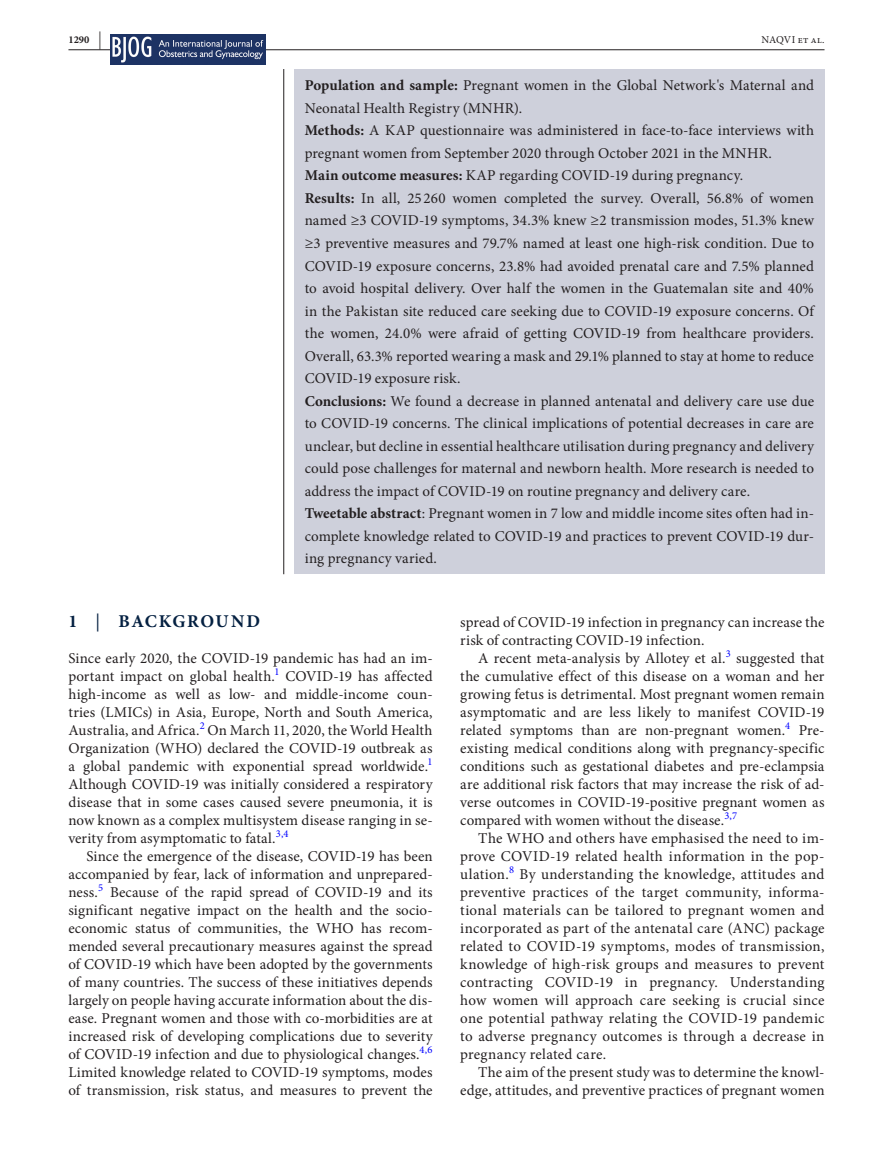
<style>
.page{position:relative;width:893px;height:1174px;background:#fff}
.page>*{position:absolute;margin:0;border:0;box-sizing:border-box;transform-origin:0 0}
.t1{font:700 18px "Minion Pro";letter-spacing:.075em;color:#042041}
.t2{font:15px/18px "Minion Pro";letter-spacing:.005em;color:#231f20;text-align:justify}
.t3{font:10.5px "Minion Pro";color:#00f}
.t4{font:10.5px "Minion Pro";letter-spacing:.01em;color:#231f20}
.t5{font:700 10.5px "Minion Pro";color:#231f20}
.s1{font-size:18px}
.s2{font-weight:700}
.s3{font-weight:400}
</style>
<div class="page">
<hr style="left:68px;top:49px;width:756px;height:1px;background:#231f20">
<img style="left:111px;top:35px;width:155px;height:30px">
<div style="left:294px;top:69px;width:530px;height:504px;background:#ced0db"></div>
<hr style="left:283px;top:69px;width:1px;height:505px;background:#231f20">
<p class="t5" style="left:68px;top:32px;width:34px">1290 <span class="s1">|</span></p>
<p class="t4" style="left:761px;top:32px;width:65px">NAQVI et al.</p>
<p class="t2" style="left:305px;top:74px;width:511px;line-height:22.5px;text-align:left"><span class="s2">Population and sample:</span> Pregnant women in the Global Network's Maternal and Neonatal Health Registry (MNHR).<br><span class="s2">Methods:</span> A KAP questionnaire was administered in face-to-face interviews with pregnant women from September 2020 through October 2021 in the MNHR.<br><span class="s2">Main outcome measures:</span> KAP regarding COVID-19 during pregnancy.<br><span class="s2">Results:</span> In all, 25 260 women completed the survey. Overall, 56.8% of women named ≥3 COVID-19 symptoms, 34.3% knew ≥2 transmission modes, 51.3% knew ≥3 preventive measures and 79.7% named at least one high-risk condition. Due to COVID-19 exposure concerns, 23.8% had avoided prenatal care and 7.5% planned to avoid hospital delivery. Over half the women in the Guatemalan site and 40% in the Pakistan site reduced care seeking due to COVID-19 exposure concerns. Of the women, 24.0% were afraid of getting COVID-19 from healthcare providers.<br>Overall, 63.3% reported wearing a mask and 29.1% planned to stay at home to reduce COVID-19 exposure risk.<br><span class="s2">Conclusions:</span> We found a decrease in planned antenatal and delivery care use due to COVID-19 concerns. The clinical implications of potential decreases in care are unclear, but decline in essential healthcare utilisation during pregnancy and delivery could pose challenges for maternal and newborn health. More research is needed to address the impact of COVID-19 on routine pregnancy and delivery care.<br><span class="s2">Tweetable abstract</span>: Pregnant women in 7 low and middle income sites often had in&shy;complete knowledge related to COVID-19 and practices to prevent COVID-19 dur&shy;ing pregnancy varied.</p>
<p class="t1" style="left:68px;top:609px;width:193px">1 <span class="s3">|</span> BACKGROUND</p>
<p class="t2" style="left:68px;top:649px;width:366px">Since early 2020, the COVID-19 pandemic has had an im&shy;portant impact on global health.</p>
<p class="t3" style="left:274px;top:664px;width:7px">1</p>
<p class="t2" style="left:68px;top:667px;width:366px;text-indent:217px">COVID-19 has affected high-income as well as low- and middle-income coun&shy;tries (LMICs) in Asia, Europe, North and South America, Australia, and Africa.</p>
<p class="t3" style="left:200px;top:718px;width:7px">2</p>
<p class="t2" style="left:68px;top:721px;width:366px;text-indent:139px">On March 11, 2020, the World Health Organization (WHO) declared the COVID-19 outbreak as a global pandemic with exponential spread worldwide.</p>
<p class="t3" style="left:428px;top:754px;width:7px">1</p>
<p class="t2" style="left:68px;top:775px;width:366px">Although COVID-19 was initially considered a respiratory disease that in some cases caused severe pneumonia, it is now known as a complex multisystem disease ranging in se&shy;verity from asymptomatic to fatal.</p>
<p class="t3" style="left:276px;top:826px;width:14px">3,4</p>
<p class="t2" style="left:68px;top:847px;width:366px;text-indent:18px">Since the emergence of the disease, COVID-19 has been accompanied by fear, lack of information and unprepared&shy;ness.</p>
<p class="t3" style="left:98px;top:880px;width:7px">5</p>
<p class="t2" style="left:68px;top:883px;width:366px;text-indent:42px">Because of the rapid spread of COVID-19 and its significant negative impact on the health and the socio&shy;economic status of communities, the WHO has recom&shy;mended several precautionary measures against the spread of COVID-19 which have been adopted by the governments of many countries. The success of these initiatives depends largely on people having accurate information about the dis&shy;ease. Pregnant women and those with co-morbidities are at increased risk of developing complications due to severity of COVID-19 infection and due to physiological changes.<sup>4,6<br></sup>Limited knowledge related to COVID-19 symptoms, modes of transmission, risk status, and measures to prevent the</p>
<p class="t2" style="left:460px;top:613px;width:366px">spread of COVID-19 infection in pregnancy can increase the</p>
<p class="t2" style="left:460px;top:631px;width:246px">risk of contracting COVID-19 infection.</p>
<p class="t2" style="left:478px;top:649px;width:249px">A recent meta-analysis by Allotey et al.</p>
<p class="t3" style="left:726px;top:646px;width:7px">3</p>
<p class="t2" style="left:460px;top:649px;width:366px;text-indent:276px">suggested that the cumulative effect of this disease on a woman and her growing fetus is detrimental. Most pregnant women remain asymptomatic and are less likely to manifest COVID-19 related symptoms than are non-pregnant women.</p>
<p class="t3" style="left:785px;top:718px;width:7px">4</p>
<p class="t2" style="left:460px;top:721px;width:366px;text-indent:338px">Pre&shy;existing medical conditions along with pregnancy-specific conditions such as gestational diabetes and pre-eclampsia are additional risk factors that may increase the risk of ad&shy;verse outcomes in COVID-19-positive pregnant women as compared with women without the disease.</p>
<p class="t3" style="left:724px;top:808px;width:14px">3,7</p>
<p class="t2" style="left:460px;top:829px;width:366px;text-indent:18px">The WHO and others have emphasised the need to im&shy;prove COVID-19 related health information in the pop&shy;ulation.</p>
<p class="t3" style="left:509px;top:862px;width:7px">8</p>
<p class="t2" style="left:460px;top:865px;width:366px;text-indent:59px">By understanding the knowledge, attitudes and preventive practices of the target community, informa&shy;tional materials can be tailored to pregnant women and incorporated as part of the antenatal care (ANC) package related to COVID-19 symptoms, modes of transmission, knowledge of high-risk groups and measures to prevent contracting COVID-19 in pregnancy. Understanding how women will approach care seeking is crucial since one potential pathway relating the COVID-19 pandemic to adverse pregnancy outcomes is through a decrease in pregnancy related care.</p>
<p class="t2" style="left:460px;top:1063px;width:366px;text-align:right">The aim of the present study was to determine the knowl&shy;edge, attitudes, and preventive practices of pregnant women</p>
</div>
